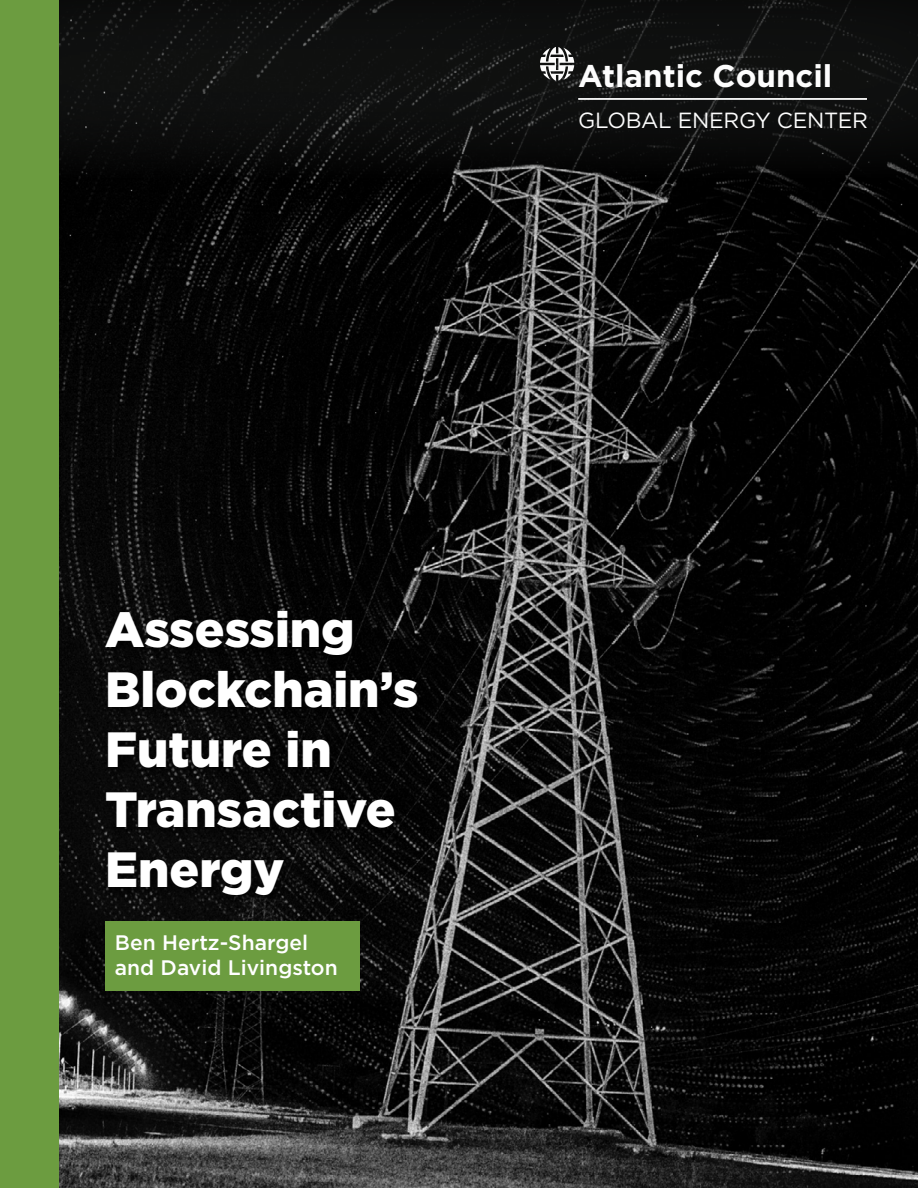
<style>
.page{position:relative;width:918px;height:1188px;background:#fff}
.page>*{position:absolute;margin:0;border:0;box-sizing:border-box;transform-origin:0 0}
.t1{font:900 49.5px/60px "Gotham";color:#fff}
.t2{font:700 31.35px "Gotham";color:#fdfdfd}
.t3{font:21.9px "Gotham";letter-spacing:-.015em;color:#fdfdfd}
.t4{font:500 21px/25.2px "Gotham";color:#fff}
</style>
<div class="page">
<img style="left:59px;top:180px;width:859px;height:1008px">
<svg style="left:59px;top:0;width:859px;height:180px;background:#0e0f0f"></svg>
<div style="left:102px;top:607px;width:328px;height:301px;background:#000"></div>
<svg style="left:540px;top:47px;width:34px;height:34px"></svg>
<hr style="left:578px;top:98px;width:289px;height:2px;background:#fff">
<div style="left:105px;top:921px;width:254px;height:70px;background:#6c9c40"></div>
<div style="left:0;top:0;width:59px;height:1188px;background:#6c9c40"></div>
<p class="t2" style="left:578px;top:55px;width:256px">Atlantic Council</p>
<p class="t3" style="left:578px;top:106px;width:291px">GLOBAL ENERGY CENTER</p>
<p class="t1" style="left:105px;top:599px;width:315px">Assessing<br>Blockchain’s<br>Future in<br>Transactive<br>Energy</p>
<p class="t4" style="left:115px;top:930px;width:224px">Ben Hertz-Shargel and David Livingston</p>
</div>
